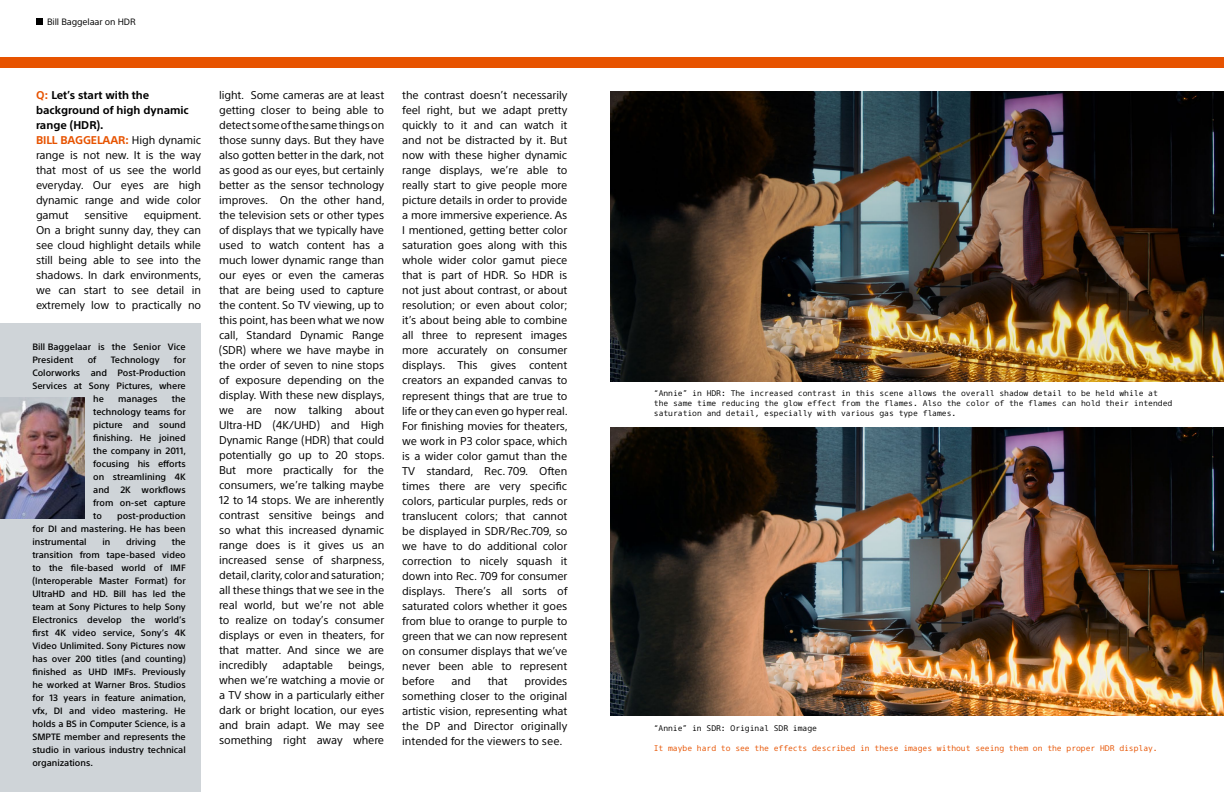
<style>
.page{position:relative;width:1224px;height:792px;background:#fff}
.page>*{position:absolute;margin:0;border:0;box-sizing:border-box;transform-origin:0 0}
.t1{font:11px/15px "SST Std";letter-spacing:-.01em;color:#000;text-align:justify}
.t2{font:500 9px/13px "SST Std";color:#000;text-align:justify}
.t3{font:9px "SST Std";letter-spacing:-.01em;color:#000}
.t4{font:8px/10px "SST Typewriter Std";color:#000}
.t5{font:8px "SST Typewriter Std";color:#e75300}
.s1{font-weight:700;color:#e75300}
.s2{font-weight:700}
</style>
<div class="page">
<div style="left:0;top:323px;width:201px;height:469px;background:#cfd4d8"></div>
<div style="left:0;top:58px;width:1224px;height:10px;background:#e75300"></div>
<div style="left:36px;top:18px;width:6px;height:7px;background:#000"></div>
<img style="left:0;top:397px;width:84px;height:121px">
<img style="left:611px;top:91px;width:613px;height:291px">
<img style="left:611px;top:428px;width:613px;height:288px">
<p class="t3" style="left:47px;top:16px;width:90px">Bill Baggelaar on HDR</p>
<p class="t1" style="left:36px;top:88px;width:167px;text-align:left"><span class="s1">Q:</span> <span class="s2">Let’s start with the background of high dynamic range (HDR).<br></span><span class="s1">BILL BAGGELAAR:</span> High dynamic range is not new. It is the way that most of us see the world everyday. Our eyes are high dynamic range and wide color gamut</p>
<p class="t1" style="left:36px;top:208px;width:167px;text-indent:108px">equipment.<br>On a bright sunny day, they can see cloud highlight details while still being able to see into the shadows. In dark environments, we can start to see detail in extremely low to practically no</p>
<p class="t1" style="left:85px;top:208px;width:45px">sensitive</p>
<p class="t2" style="left:32px;top:341px;width:155px">Bill Baggelaar is the Senior Vice<br>President</p>
<p class="t2" style="left:88px;top:354px;width:10px">of</p>
<p class="t2" style="left:111px;top:354px;width:50px">Technology</p>
<p class="t2" style="left:174px;top:354px;width:13px">for</p>
<p class="t2" style="left:32px;top:367px;width:155px">Colorworks and Post-Production</p>
<p class="t2" style="left:32px;top:380px;width:155px">Services at Sony Pictures, where</p>
<p class="t2" style="left:93px;top:393px;width:12px">he</p>
<p class="t2" style="left:118px;top:393px;width:41px">manages</p>
<p class="t2" style="left:93px;top:393px;width:94px;text-indent:79px">the technology teams for picture and sound finishing. He joined the company in 2011, focusing his efforts on streamlining 4K and 2K workflows from on-set capture to</p>
<p class="t2" style="left:32px;top:510px;width:155px;text-indent:85px">post‑production for DI and mastering. He has been instrumental</p>
<p class="t2" style="left:32px;top:536px;width:155px;text-indent:139px">the transition from tape‑based video to the file-based world of IMF (Interoperable Master Format) for UltraHD and HD. Bill has led the team at Sony Pictures to help Sony Electronics develop the world’s first 4K video service, Sony’s 4K Video Unlimited. Sony Pictures now has over 200 titles (and counting) finished as UHD IMFs. Previously he worked at Warner Bros. Studios for 13 years in feature animation, vfx, DI and video mastering. He holds a BS in Computer Science, is a SMPTE member and represents the studio in various industry technical organizations.</p>
<p class="t2" style="left:102px;top:536px;width:9px">in</p>
<p class="t2" style="left:126px;top:536px;width:31px">driving</p>
<p class="t1" style="left:219px;top:88px;width:167px">light. Some cameras are at least getting closer to being able to detect some of the same things on those sunny days. But they have also gotten better in the dark, not as good as our eyes, but certainly better as the sensor technology improves. On the other hand, the television sets or other types of displays that we typically have used to watch content has a much lower dynamic range than our eyes or even the cameras that are being used to capture the content. So TV viewing, up to this point, has been what we now call, Standard Dynamic Range (SDR) where we have maybe in the order of seven to nine stops of exposure depending on the display. With these new displays, we are now talking about Ultra-HD (4K/UHD) and High Dynamic Range (HDR) that could potentially go up to 20 stops.<br>But more practically for the consumers, we’re talking maybe 12 to 14 stops. We are inherently contrast sensitive beings and so what this increased dynamic range does is it gives us an increased sense of sharpness, detail, clarity, color and saturation; all these things that we see in the real world, but we’re not able to realize on today’s consumer displays or even in theaters, for that matter. And since we are incredibly</p>
<p class="t1" style="left:219px;top:658px;width:167px;text-indent:129px">beings, when we’re watching a movie or a TV show in a particularly either dark or bright location, our eyes and brain adapt. We may see something right away where</p>
<p class="t1" style="left:283px;top:658px;width:52px">adaptable</p>
<p class="t1" style="left:402px;top:88px;width:167px">the contrast doesn’t necessarily feel right, but we adapt pretty quickly to it and can watch it and not be distracted by it. But now with these higher dynamic range displays, we’re able to really start to give people more picture details in order to provide a more immersive experience. As I mentioned, getting better color saturation goes along with this whole wider color gamut piece that is part of HDR. So HDR is not just about contrast, or about resolution; or even about color; it’s about being able to combine all three to represent images more accurately on consumer displays. This gives content creators an expanded canvas to represent things that are true to life or they can even go hyper real.<br>For finishing movies for theaters, we work in P3 color space, which is a wider color gamut than the TV standard, Rec. 709. Often times there are very specific colors, particular purples, reds or translucent colors; that cannot be displayed in SDR/Rec.709, so we have to do additional color correction to nicely squash it down into Rec. 709 for consumer displays. There’s all sorts of saturated colors whether it goes from blue to orange to purple to green that we can now represent on consumer displays that we’ve never been able to represent before</p>
<p class="t1" style="left:402px;top:673px;width:167px;text-indent:122px">provides something closer to the original artistic vision, representing what the DP and Director originally intended for the viewers to see.</p>
<p class="t1" style="left:452px;top:673px;width:21px">and</p>
<p class="t1" style="left:488px;top:673px;width:22px">that</p>
<p class="t4" style="left:654px;top:388px;width:520px">“Annie” in HDR: The increased contrast in this scene allows the overall shadow detail to be held while at the same time reducing the glow effect from the flames. Also the color of the flames can hold their intended saturation and detail, especially with various gas type flames.</p>
<p class="t4" style="left:654px;top:724px;width:165px">“Annie” in SDR: Original SDR image</p>
<p class="t5" style="left:654px;top:744px;width:505px">It maybe hard to see the effects described in these images without seeing them on the proper HDR display.</p>
</div>
